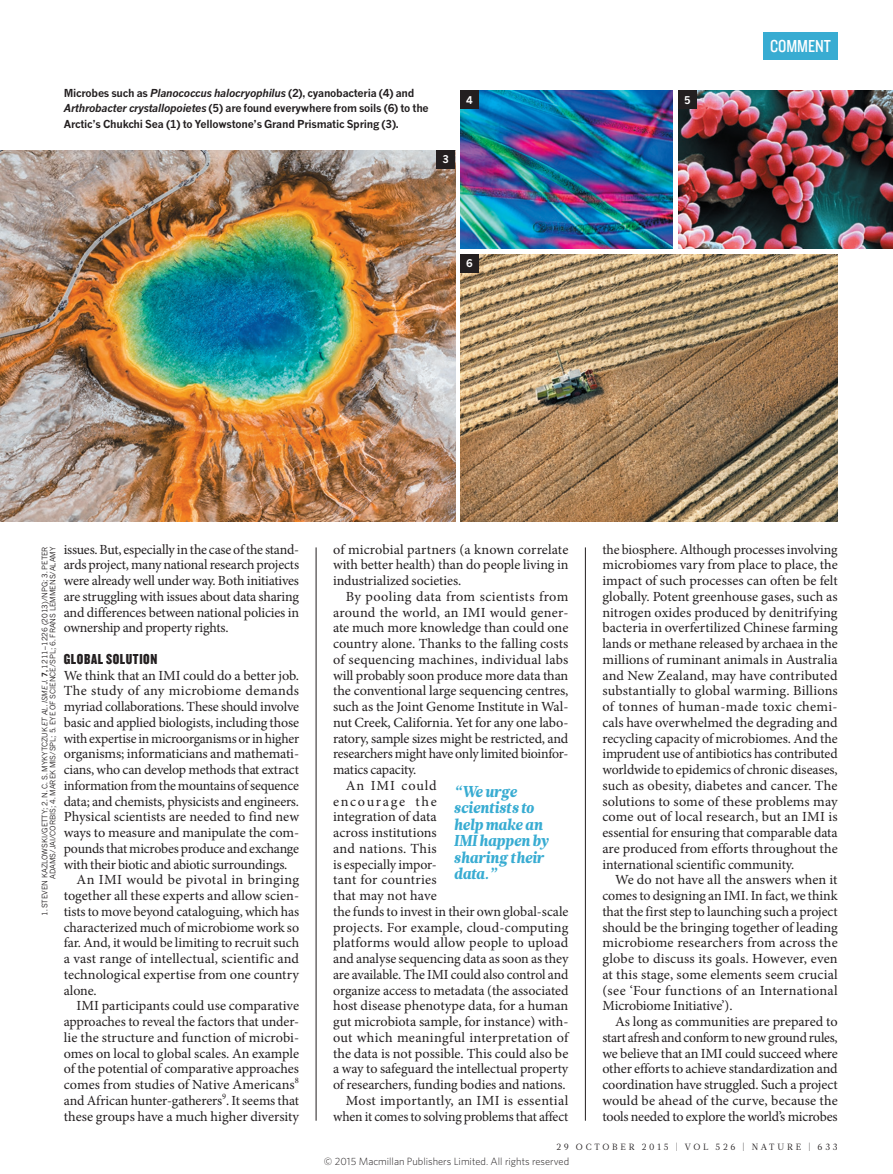
<style>
.page{position:relative;width:893px;height:1174px;background:#fff}
.page>*{position:absolute;margin:0;border:0;box-sizing:border-box;transform-origin:0 0}
.t1{font:18px "Knockout 29 Junior Ltweight";color:#fff}
.t2{font:italic 900 15.75px/16.5px "Glosa Math";letter-spacing:-.015em;color:#38acd2;scale:.95 1}
.t3{font:15px "Knockout 69 Full Liteweight";letter-spacing:.04em;color:#231f20}
.t4{font:13.95px/15.8px "Minion Pro";letter-spacing:-.005em;color:#231f20;text-align:justify}
.t5{font:13.95px "Minion Pro";letter-spacing:.015em;color:#231f20}
.t6{font:13.95px "Minion Pro";letter-spacing:.025em;color:#231f20}
.t7{font:13.95px "Minion Pro";letter-spacing:.02em;color:#231f20}
.t8{font:13.95px "Minion Pro";letter-spacing:.12em;color:#231f20}
.t9{font:13.95px "Minion Pro";letter-spacing:.06em;color:#231f20}
.t10{font:700 10.8px/15.8px "News Gothic MTOT";letter-spacing:-.02em;color:#231f20}
.t11{font:300 10.5px "Whitney";color:#231f20}
.t12{font:700 10.5px "News Gothic MTOT";color:#fff}
.t13{font:9px "Glosa Math";letter-spacing:.3em;color:#231f20}
.t14{font:7.5px/8.2px "News Gothic MTOT";color:#231f20;text-align:right}
.s1{font-style:italic}
.s2{font-weight:700}
</style>
<div class="page">
<img style="left:460px;top:254px;width:378px;height:268px">
<img style="left:0;top:150px;width:455px;height:372px">
<img style="left:460px;top:90px;width:213px;height:158px">
<img style="left:678px;top:90px;width:215px;height:159px">
<div style="left:437px;top:150px;width:18px;height:19px;background:#231f20"></div>
<div style="left:460px;top:90px;width:19px;height:19px;background:#231f20"></div>
<div style="left:678px;top:90px;width:19px;height:19px;background:#231f20"></div>
<div style="left:460px;top:254px;width:19px;height:19px;background:#231f20"></div>
<hr style="left:316px;top:547px;width:1px;height:573px;background:#231f20">
<hr style="left:585px;top:547px;width:1px;height:573px;background:#231f20">
<div style="left:763px;top:32px;width:75px;height:27px;background:#38acd2"></div>
<p class="t10" style="left:64px;top:85px;width:366px">Microbes such as <span class="s1">Planococcus halocryophilus</span> (2), cyanobacteria (4) and<br><span class="s1">Arthrobacter crystallopoietes</span> (5) are found everywhere from soils (6) to the<br>Arctic’s Chukchi Sea (1) to Yellowstone’s Grand Prismatic Spring (3).</p>
<p class="t12" style="left:442px;top:153px;width:8px">3</p>
<p class="t12" style="left:466px;top:93px;width:8px">4</p>
<p class="t12" style="left:684px;top:93px;width:8px">5</p>
<p class="t12" style="left:466px;top:257px;width:8px">6</p>
<p class="t1" style="left:770px;top:34px;width:62px">COMMENT</p>
<p class="t4" style="left:64px;top:541px;width:237px">issues. But, especially in the case of the stand&shy;ards project, many national research projects were already well under way. Both initiatives are struggling with issues about data sharing and differences between national policies in ownership and property rights.</p>
<p class="t3" style="left:64px;top:649px;width:95px">GLOBAL SOLUTION</p>
<p class="t4" style="left:64px;top:667px;width:237px">We think that an IMI could do a better job.</p>
<p class="t5" style="left:64px;top:681px;width:237px">The study of any microbiome demands</p>
<p class="t4" style="left:64px;top:699px;width:237px">myriad collaborations. These should involve</p>
<p class="t4" style="left:64px;top:714px;width:237px">basic and applied biologists, including those</p>
<p class="t4" style="left:64px;top:730px;width:237px">with expertise in microorganisms or in higher</p>
<p class="t4" style="left:64px;top:746px;width:237px">organisms; informaticians and mathemati-</p>
<p class="t4" style="left:64px;top:762px;width:237px">cians, who can develop methods that extract</p>
<p class="t4" style="left:64px;top:777px;width:237px">information from the mountains of sequence</p>
<p class="t4" style="left:64px;top:793px;width:237px">data; and chemists, physicists and engineers.</p>
<p class="t4" style="left:64px;top:809px;width:237px">Physical scientists are needed to find new</p>
<p class="t4" style="left:64px;top:825px;width:237px">ways to measure and manipulate the com-</p>
<p class="t4" style="left:64px;top:840px;width:237px">pounds that microbes produce and exchange</p>
<p class="t4" style="left:64px;top:856px;width:225px">with their biotic and abiotic surroundings.</p>
<p class="t6" style="left:77px;top:870px;width:224px">An IMI would be pivotal in bringing</p>
<p class="t4" style="left:64px;top:888px;width:237px">together all these experts and allow scien-</p>
<p class="t4" style="left:64px;top:903px;width:237px">tists to move beyond cataloguing, which has</p>
<p class="t4" style="left:64px;top:919px;width:237px">characterized much of microbiome work so</p>
<p class="t4" style="left:64px;top:935px;width:237px">far. And, it would be limiting to recruit such</p>
<p class="t4" style="left:64px;top:951px;width:237px">a vast range of intellectual, scientific and</p>
<p class="t4" style="left:64px;top:966px;width:237px">technological expertise from one country</p>
<p class="t4" style="left:64px;top:982px;width:34px">alone.</p>
<p class="t4" style="left:77px;top:998px;width:224px">IMI participants could use comparative</p>
<p class="t4" style="left:64px;top:1014px;width:237px">approaches to reveal the factors that under-</p>
<p class="t4" style="left:64px;top:1029px;width:237px">lie the structure and function of microbi-</p>
<p class="t4" style="left:64px;top:1045px;width:237px">omes on local to global scales. An example</p>
<p class="t4" style="left:64px;top:1061px;width:237px">of the potential of comparative approaches</p>
<p class="t4" style="left:64px;top:1077px;width:237px">comes from studies of Native Americans<sup>8</sup></p>
<p class="t4" style="left:64px;top:1092px;width:237px">and African hunter-gatherers<sup>9</sup>. It seems that</p>
<p class="t4" style="left:64px;top:1108px;width:237px">these groups have a much higher diversity</p>
<p class="t14" style="left:40px;top:916px;width:371px;rotate:-90deg">1. STEVEN KAZLOWSKI/GETTY; 2. N. C. S. MYKYTCZUK <span class="s1">ET AL. ISME J.</span> <span class="s2">7,</span> 1211–1226 (2013)/NPG; 3. PETER<br>ADAMS/JAI/CORBIS; 4. MAREK MIS/SPL; 5. EYE OF SCIENCE/SPL; 6. FRANS LEMMENS/ALAMY</p>
<p class="t4" style="left:333px;top:541px;width:237px">of microbial partners (a known correlate with better health) than do people living in industrialized societies.</p>
<p class="t6" style="left:346px;top:587px;width:224px">By pooling data from scientists from</p>
<p class="t5" style="left:333px;top:602px;width:237px">around the world, an IMI would gener-</p>
<p class="t4" style="left:333px;top:620px;width:237px">ate much more knowledge than could one</p>
<p class="t4" style="left:333px;top:636px;width:237px">country alone. Thanks to the falling costs</p>
<p class="t5" style="left:333px;top:650px;width:237px">of sequencing machines, individual labs</p>
<p class="t4" style="left:333px;top:667px;width:237px">will probably soon produce more data than</p>
<p class="t4" style="left:333px;top:683px;width:237px">the conventional large sequencing centres,</p>
<p class="t4" style="left:333px;top:699px;width:237px">such as the Joint Genome Institute in Wal-</p>
<p class="t4" style="left:333px;top:714px;width:237px">nut Creek, California. Yet for any one labo-</p>
<p class="t4" style="left:333px;top:730px;width:237px">ratory, sample sizes might be restricted, and</p>
<p class="t4" style="left:333px;top:746px;width:237px">researchers might have only limited bioinfor-</p>
<p class="t4" style="left:333px;top:762px;width:85px">matics capacity.</p>
<p class="t9" style="left:346px;top:776px;width:92px">An IMI could</p>
<p class="t8" style="left:333px;top:791px;width:105px">encourage the</p>
<p class="t4" style="left:333px;top:809px;width:105px">integration of data</p>
<p class="t4" style="left:333px;top:825px;width:105px">across institutions</p>
<p class="t7" style="left:333px;top:839px;width:105px">and nations. This</p>
<p class="t4" style="left:333px;top:856px;width:105px">is especially impor-</p>
<p class="t7" style="left:333px;top:870px;width:105px">tant for countries</p>
<p class="t4" style="left:333px;top:888px;width:105px">that may not have</p>
<p class="t4" style="left:333px;top:903px;width:237px">the funds to invest in their own global-scale</p>
<p class="t4" style="left:333px;top:919px;width:237px">projects. For example, cloud-computing</p>
<p class="t5" style="left:333px;top:933px;width:237px">platforms would allow people to upload</p>
<p class="t4" style="left:333px;top:951px;width:237px">and analyse sequencing data as soon as they</p>
<p class="t4" style="left:333px;top:966px;width:237px">are available. The IMI could also control and</p>
<p class="t4" style="left:333px;top:982px;width:237px">organize access to metadata (the associated</p>
<p class="t4" style="left:333px;top:998px;width:237px">host disease phenotype data, for a human</p>
<p class="t4" style="left:333px;top:1014px;width:237px">gut microbiota sample, for instance) with-</p>
<p class="t7" style="left:333px;top:1028px;width:237px">out which meaningful interpretation of</p>
<p class="t4" style="left:333px;top:1045px;width:237px">the data is not possible. This could also be</p>
<p class="t4" style="left:333px;top:1061px;width:237px">a way to safeguard the intellectual property</p>
<p class="t4" style="left:333px;top:1077px;width:234px">of researchers, funding bodies and nations.</p>
<p class="t6" style="left:346px;top:1091px;width:224px">Most importantly, an IMI is essential</p>
<p class="t4" style="left:333px;top:1108px;width:237px">when it comes to solving problems that affect</p>
<p class="t2" style="left:454px;top:783px;width:102px">“We urge scientists to help make an<br>IMI happen by sharing their data.”</p>
<p class="t4" style="left:602px;top:541px;width:237px">the biosphere. Although processes involving microbiomes vary from place to place, the impact of such processes can often be felt globally. Potent greenhouse gases, such as nitrogen oxides produced by denitrifying bacteria in overfertilized Chinese farming lands or methane released by archaea in the millions of ruminant animals in Australia and New Zealand, may have contributed substantially to global warming. Billions of tonnes of human-made toxic chemi&shy;cals have overwhelmed the degrading and recycling capacity of microbiomes. And the imprudent use of antibiotics has contributed worldwide to epidemics of chronic diseases, such as obesity, diabetes and cancer. The solutions to some of these problems may come out of local research, but an IMI is essential for ensuring that comparable data are produced from efforts throughout the international scientific community.</p>
<p class="t4" style="left:602px;top:872px;width:237px;text-indent:13px">We do not have all the answers when it comes to designing an IMI. In fact, we think that the first step to launching such a project should be the bringing together of leading microbiome researchers from across the globe to discuss its goals. However, even at this stage, some elements seem crucial (see ‘Four functions of an International Microbiome Initiative’).</p>
<p class="t4" style="left:602px;top:1014px;width:237px;text-indent:13px">As long as communities are prepared to start afresh and conform to new ground rules, we believe that an IMI could succeed where other efforts to achieve standardization and coordination have struggled. Such a project would be ahead of the curve, because the tools needed to explore the world’s microbes</p>
<p class="t13" style="left:556px;top:1141px;width:283px">29 OCTOBER 2015 | VOL 526 | NATURE | 633</p>
<p class="t11" style="left:324px;top:1154px;width:247px">© 2015 Macmillan Publishers Limited. All rights reserved</p>
</div>
